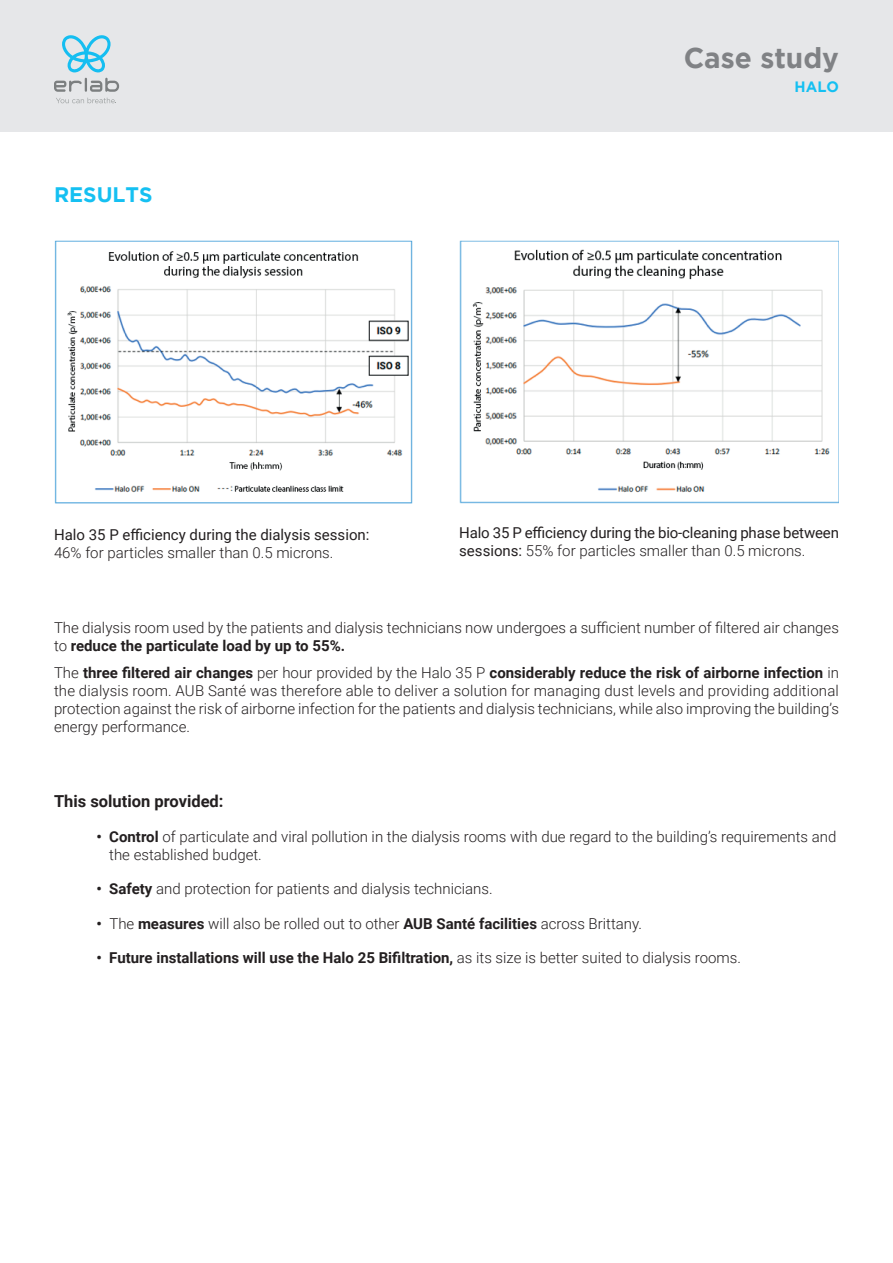
<style>
.page{position:relative;width:893px;height:1263px;background:#fff}
.page>*{position:absolute;margin:0;border:0;box-sizing:border-box;transform-origin:0 0}
.t1{font:700 28.5px "Gotham";color:#808285}
.t2{font:700 21px "Gotham";color:#15c0f2}
.t3{font:700 16.5px "Roboto";color:#231f20}
.t4{font:300 15px/18px "Roboto";color:#231f20}
.t5{font:15px/18px "Roboto";letter-spacing:-.01em;color:#231f20}
.t6{font:700 15px "Roboto";color:#231f20}
.t7{font:700 15px "Gotham";color:#15c0f2}
.s1{font-weight:300}
.s2{font-weight:700}
</style>
<div class="page">
<div style="left:0;top:0;width:893px;height:131px;background:#e6e7e9"></div>
<svg style="left:56px;top:98px;width:60px;height:5px"></svg>
<svg style="left:54px;top:78px;width:65px;height:14px"></svg>
<svg style="left:62px;top:35px;width:49px;height:37px"></svg>
<img style="left:54px;top:240px;width:358px;height:263px">
<img style="left:459px;top:240px;width:379px;height:264px">
<h2 class="t2" style="left:54px;top:183px;width:100px">RESULTS</h2>
<h1 class="t1" style="left:684px;top:41px;width:157px">Case study</h1>
<p class="t7" style="left:795px;top:78px;width:46px">HALO</p>
<p class="t5" style="left:54px;top:525px;width:317px">Halo 35 P efficiency during the dialysis session:</p>
<p class="t4" style="left:54px;top:543px;width:281px">46% for particles smaller than 0.5 microns.</p>
<p class="t5" style="left:459px;top:523px;width:381px">Halo 35 P efficiency during the bio-cleaning phase between sessions: <span class="s1">55% for particles smaller than 0.5 microns.</span></p>
<p class="t4" style="left:54px;top:618px;width:786px">The dialysis room used by the patients and dialysis technicians now undergoes a sufficient number of filtered air changes to <span class="s2">reduce the particulate load by up to 55%.</span></p>
<p class="t4" style="left:54px;top:663px;width:786px;text-align:justify">The <span class="s2">three filtered air changes</span> per hour provided by the Halo 35 P <span class="s2">considerably reduce the risk of airborne infection</span> in the dialysis room. AUB Santé was therefore able to deliver a solution for managing dust levels and providing additional protection against the risk of airborne infection for the patients and dialysis technicians, while also improving the building’s energy performance.</p>
<p class="t3" style="left:54px;top:789px;width:171px">This solution provided:</p>
<p class="t4" style="left:109px;top:827px;width:728px;text-indent:-13px"><span class="s2">• Control</span> of particulate and viral pollution in the dialysis rooms with due regard to the building’s requirements and the established budget.</p>
<p class="t4" style="left:97px;top:879px;width:398px"><span class="s2">• Safety</span> and protection for patients and dialysis technicians.</p>
<p class="t4" style="left:97px;top:914px;width:547px"><span class="s2">•</span> The <span class="s2">measures</span> will also be rolled out to other <span class="s2">AUB Santé facilities</span> across Brittany.</p>
<p class="t6" style="left:97px;top:947px;width:646px">• Future installations will use the Halo 25 Bifiltration, <span class="s1">as its size is better suited to dialysis rooms.</span></p>
</div>
